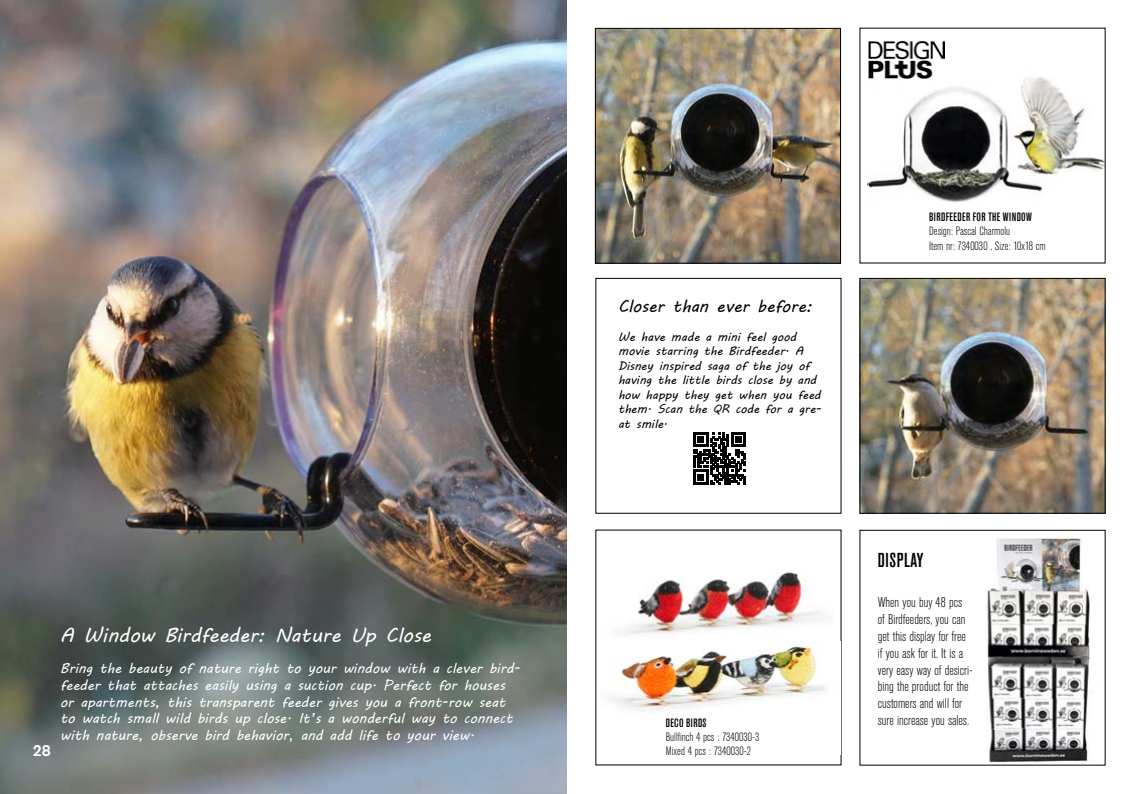
<style>
.page{position:relative;width:1134px;height:794px;background:#fff}
.page>*{position:absolute;margin:0;border:0;box-sizing:border-box;transform-origin:0 0}
.t1{font:20px "MV Boli";color:#fff}
.t2{font:500 condensed 20px "Akzidenz Grotesk BE";letter-spacing:.03em;color:#000}
.t3{font:17px "MV Boli";color:#000}
.t4{font:500 16px "Akzidenz Grotesk BE";color:#fff}
.t5{font:14px/16.8px "MV Boli";color:#fff}
.t6{font:300 condensed 14px/16.8px "Akzidenz Grotesk BE";color:#000}
.t7{font:12px/14.4px "MV Boli";color:#000}
.t8{font:300 condensed 12px/14.4px "Akzidenz Grotesk BE";color:#000}
.t9{font:500 condensed 12px "Akzidenz Grotesk BE";letter-spacing:.03em;color:#000}
</style>
<div class="page">
<img style="left:0;top:0;width:567px;height:794px">
<img style="left:597px;top:30px;width:242px;height:232px">
<div style="left:595px;top:28px;width:246px;height:236px;border:1px solid #000"></div>
<img style="left:868px;top:61px;width:236px;height:142px">
<img style="left:986px;top:537px;width:105px;height:226px">
<img style="left:619px;top:572px;width:204px;height:63px">
<img style="left:861px;top:280px;width:243px;height:232px">
<div style="left:859px;top:278px;width:247px;height:236px;border:1px solid #000"></div>
<img style="left:612px;top:645px;width:214px;height:67px">
<svg style="left:693px;top:432px;width:53px;height:52px"></svg>
<img style="left:869px;top:41px;width:75px;height:38px">
<p class="t4" style="left:33px;top:740px;width:19px">28</p>
<h1 class="t1" style="left:60px;top:621px;width:372px">A Window Birdfeeder: Nature Up Close</h1>
<p class="t5" style="left:60px;top:659px;width:461px">Bring the beauty of nature right to your window with a clever bird&shy;feeder that attaches easily using a suction cup. Perfect for houses or apartments, this transparent feeder gives you a front-row seat to watch small wild birds up close. It’s a wonderful way to connect with nature, observe bird behavior, and add life to your view.</p>
<p class="t3" style="left:618px;top:295px;width:196px">Closer than ever before:</p>
<p class="t7" style="left:618px;top:329px;width:205px">We have made a mini feel good movie starring the Birdfeeder. A<br>Disney inspired saga of the joy of having the little birds close by and how happy they get when you feed them. Scan the QR code for a gre&shy;at smile.</p>
<p class="t9" style="left:929px;top:210px;width:104px">BIRDFEEDER FOR THE WINDOW</p>
<p class="t8" style="left:929px;top:224px;width:118px">Design: Pascal Charmolu<br>Item nr: 7340030 , Size: 10x18 cm</p>
<h1 class="t2" style="left:878px;top:548px;width:47px">DISPLAY</h1>
<p class="t6" style="left:878px;top:594px;width:96px">When you buy 48 pcs<br>of Birdfeeders, you can get this display for free if you ask for it. It is a very easy way of desicri&shy;bing the product for the customers and will for</p>
<p class="t9" style="left:666px;top:715px;width:42px">DECO BIRDS</p>
<p class="t6" style="left:878px;top:712px;width:93px">sure increase you sales.</p>
<p class="t8" style="left:666px;top:730px;width:95px">Bullfinch 4 pcs : 7340030-3<br>Mixed 4 pcs : 7340030-2</p>
</div>
